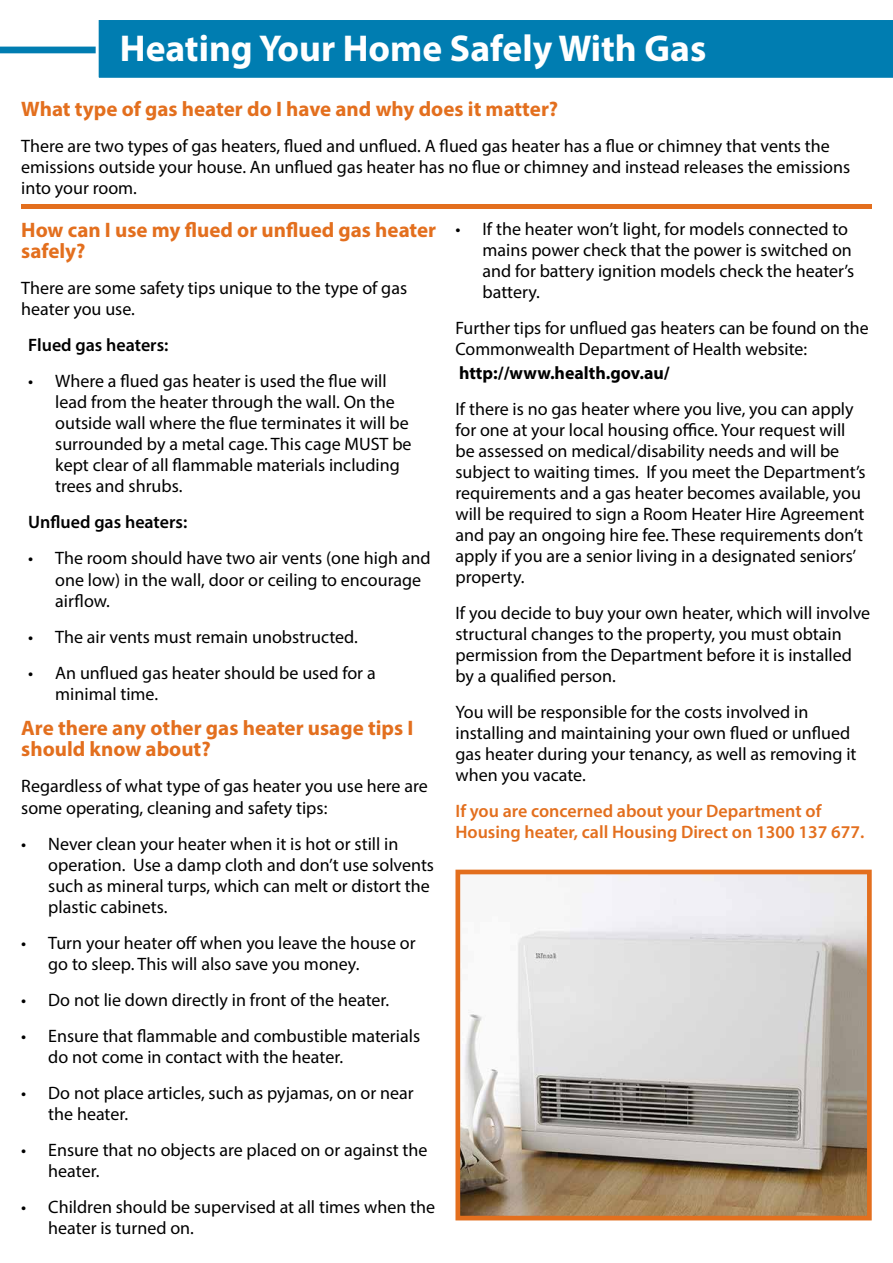
<style>
.page{position:relative;width:893px;height:1263px;background:#fff}
.page>*{position:absolute;margin:0;border:0;box-sizing:border-box;transform-origin:0 0}
.t1{font:700 37.5px "Myriad Pro";color:#fff}
.t2{font:700 21px/21px "Myriad Pro";color:#e36f1e}
.t3{font:18px/21px "Myriad Pro";color:#000}
.t4{font:600 18px/21px "Myriad Pro";color:#e36f1e}
.t5{font:600 18px "Myriad Pro";color:#000}
.t6{font:700 18px "Myriad Pro";color:#000}
</style>
<div class="page">
<svg style="left:0;top:46px;width:96px;height:8px"></svg>
<div style="left:98px;top:20px;width:795px;height:58px;background:#007db1"></div>
<img style="left:461px;top:876px;width:405px;height:338px">
<div style="left:455px;top:870px;width:417px;height:350px;border:5px solid #e36f1e"></div>
<hr style="left:21px;top:204px;width:851px;height:4px;background:#e36f1e">
<h1 class="t1" style="left:120px;top:24px;width:588px">Heating Your Home Safely With Gas</h1>
<p class="t2" style="left:21px;top:98px;width:539px">What type of gas heater do I have and why does it matter?</p>
<p class="t3" style="left:21px;top:135px;width:830px">There are two types of gas heaters, flued and unflued. A flued gas heater has a flue or chimney that vents the emissions outside your house. An unflued gas heater has no flue or chimney and instead releases the emissions into your room.</p>
<p class="t2" style="left:21px;top:219px;width:416px">How can I use my flued or unflued gas heater safely?</p>
<p class="t3" style="left:21px;top:278px;width:387px">There are some safety tips unique to the type of gas heater you use.</p>
<p class="t5" style="left:28px;top:334px;width:142px">Flued gas heaters:</p>
<p class="t3" style="left:55px;top:371px;width:358px;text-indent:-27px">• Where a flued gas heater is used the flue will lead from the heater through the wall. On the outside wall where the flue terminates it will be surrounded by a metal cage. This cage MUST be kept clear of all flammable materials including trees and shrubs.</p>
<p class="t5" style="left:28px;top:511px;width:161px">Unflued gas heaters:</p>
<p class="t3" style="left:55px;top:548px;width:377px;text-indent:-27px">• The room should have two air vents (one high and one low) in the wall, door or ceiling to encourage airflow.</p>
<p class="t3" style="left:28px;top:626px;width:331px">• The air vents must remain unobstructed.</p>
<p class="t3" style="left:55px;top:662px;width:322px;text-indent:-27px">• An unflued gas heater should be used for a minimal time.</p>
<p class="t2" style="left:21px;top:717px;width:394px">Are there any other gas heater usage tips I should know about?</p>
<p class="t3" style="left:21px;top:776px;width:408px">Regardless of what type of gas heater you use here are some operating, cleaning and safety tips:</p>
<p class="t3" style="left:48px;top:833px;width:387px;text-indent:-27px">• Never clean your heater when it is hot or still in operation. Use a damp cloth and don’t use solvents such as mineral turps, which can melt or distort the plastic cabinets.</p>
<p class="t3" style="left:48px;top:932px;width:369px;text-indent:-27px">• Turn your heater off when you leave the house or go to sleep. This will also save you money.</p>
<p class="t3" style="left:21px;top:989px;width:369px">• Do not lie down directly in front of the heater.</p>
<p class="t3" style="left:48px;top:1025px;width:373px;text-indent:-27px">• Ensure that flammable and combustible materials do not come in contact with the heater.</p>
<p class="t3" style="left:48px;top:1082px;width:367px;text-indent:-27px">• Do not place articles, such as pyjamas, on or near the heater.</p>
<p class="t3" style="left:48px;top:1139px;width:381px;text-indent:-27px">• Ensure that no objects are placed on or against the heater.</p>
<p class="t3" style="left:48px;top:1196px;width:388px;text-indent:-27px">• Children should be supervised at all times when the heater is turned on.</p>
<p class="t3" style="left:482px;top:218px;width:373px;text-indent:-27px">• If the heater won’t light, for models connected to mains power check that the power is switched on and for battery ignition models check the heater’s battery.</p>
<p class="t3" style="left:455px;top:317px;width:415px">Further tips for unflued gas heaters can be found on the<br>Commonwealth Department of Health website:</p>
<p class="t6" style="left:459px;top:361px;width:212px">http://www.health.gov.au/</p>
<p class="t3" style="left:455px;top:398px;width:412px">If there is no gas heater where you live, you can apply for one at your local housing office. Your request will be assessed on medical/disability needs and will be subject to waiting times. If you meet the Department’s requirements and a gas heater becomes available, you will be required to sign a Room Heater Hire Agreement and pay an ongoing hire fee. These requirements don’t apply if you are a senior living in a designated seniors’ property.</p>
<p class="t3" style="left:455px;top:602px;width:416px">If you decide to buy your own heater, which will involve structural changes to the property, you must obtain permission from the Department before it is installed by a qualified person.</p>
<p class="t3" style="left:455px;top:701px;width:403px">You will be responsible for the costs involved in installing and maintaining your own flued or unflued gas heater during your tenancy, as well as removing it when you vacate.</p>
<p class="t4" style="left:455px;top:800px;width:410px">If you are concerned about your Department of<br>Housing heater, call Housing Direct on 1300 137 677.</p>
</div>
